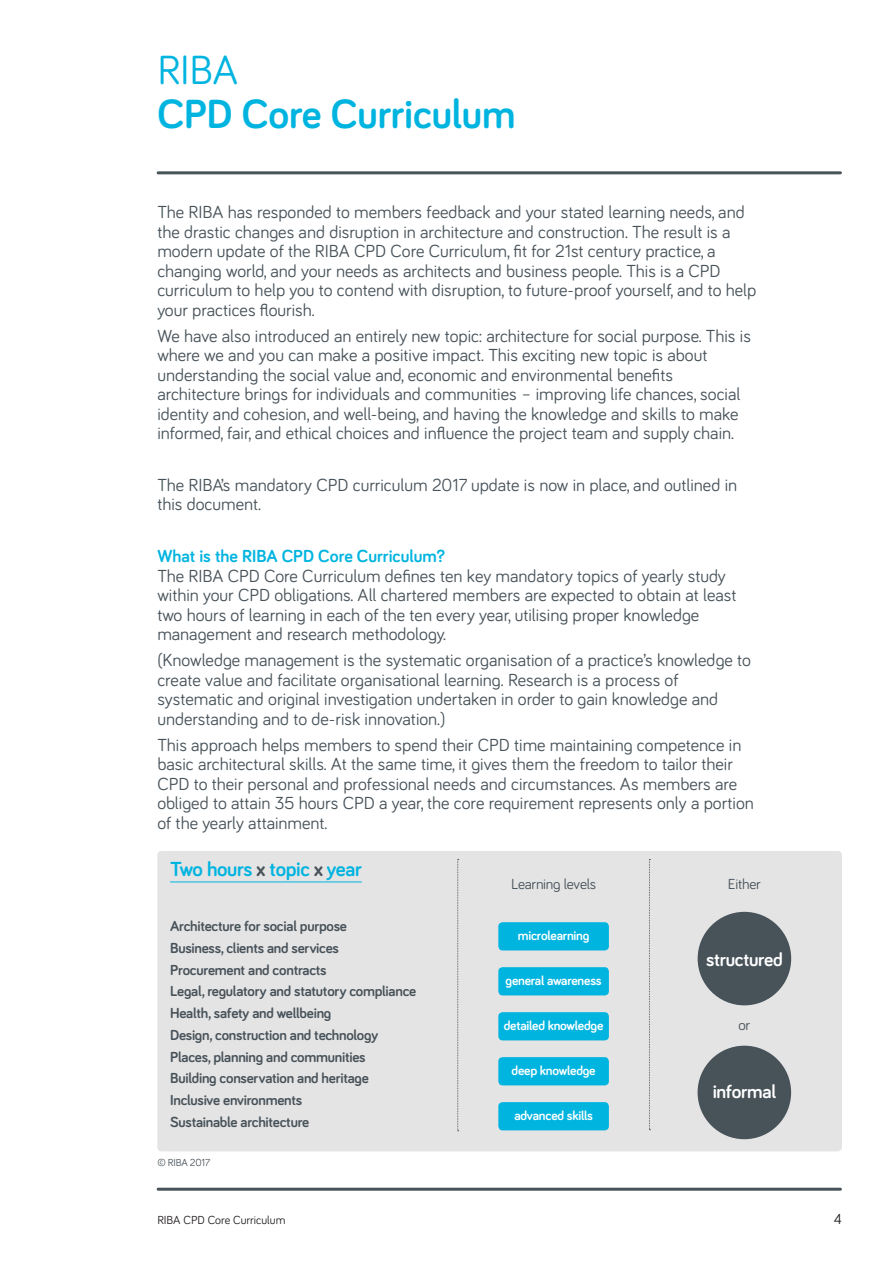
<style>
.page{position:relative;width:893px;height:1263px;background:#fff}
.page>*{position:absolute;margin:0;border:0;box-sizing:border-box;transform-origin:0 0}
.t1{font:700 42px "Bariol";letter-spacing:-.005em;color:#00b4e0}
.t2{font:42px "Bariol";color:#00b4e0}
.t3{font:700 21px "Bariol";letter-spacing:-.015em;color:#00b4e0}
.t4{font:700 19.5px "Bariol";letter-spacing:-.015em;color:#fff}
.t5{font:18px/19.5px "Bariol";color:#475259}
.t6{font:700 15px "Bariol";letter-spacing:-.015em;color:#475259}
.t7{font:15px "Bariol";letter-spacing:-.015em;color:#475259}
.t8{font:15px "Bariol";color:#231f20}
.t9{font:700 13.5px "Bariol";letter-spacing:-.015em;color:#fff}
.t10{font:12px "Bariol";color:#231f20}
.t11{font:10.5px "Bariol";letter-spacing:-.015em;color:#475259}
.s1{font-weight:700;color:#00b4e0}
.s2{color:#475259}
</style>
<div class="page">
<hr style="left:158px;top:171px;width:682px;height:3px;background:#475259">
<hr style="left:158px;top:1188px;width:682px;height:3px;background:#475259">
<div style="left:157px;top:851px;width:685px;height:300px;background:#e5e4e5;border-radius:4px"></div>
<hr style="left:170px;top:881px;width:192px;height:1px;background:#00b4e0">
<div style="left:698px;top:912px;width:93px;height:93px;background:#475259;border-radius:50%"></div>
<div style="left:698px;top:1046px;width:93px;height:93px;background:#475259;border-radius:50%"></div>
<div style="left:498px;top:922px;width:111px;height:28px;background:#00b4e0;border-radius:4px"></div>
<div style="left:498px;top:967px;width:111px;height:28px;background:#00b4e0;border-radius:4px"></div>
<div style="left:498px;top:1012px;width:111px;height:28px;background:#00b4e0;border-radius:4px"></div>
<div style="left:498px;top:1057px;width:111px;height:28px;background:#00b4e0;border-radius:4px"></div>
<div style="left:498px;top:1102px;width:111px;height:28px;background:#00b4e0;border-radius:4px"></div>
<svg style="left:457px;top:859px;width:2px;height:272px"></svg>
<svg style="left:649px;top:859px;width:1px;height:271px"></svg>
<p class="t2" style="left:157px;top:41px;width:82px">RIBA</p>
<p class="t1" style="left:157px;top:85px;width:360px">CPD Core Curriculum</p>
<p class="t5" style="left:157px;top:202px;width:600px">The RIBA has responded to members feedback and your stated learning needs, and the drastic changes and disruption in architecture and construction. The result is a modern update of the RIBA CPD Core Curriculum, fit for 21st century practice, a changing world, and your needs as architects and business people. This is a CPD curriculum to help you to contend with disruption, to future-proof yourself, and to help your practices flourish.</p>
<p class="t5" style="left:157px;top:325px;width:595px">We have also introduced an entirely new topic: architecture for social purpose. This is where we and you can make a positive impact. This exciting new topic is about understanding the social value and, economic and environmental benefits architecture brings for individuals and communities – improving life chances, social identity and cohesion, and well-being, and having the knowledge and skills to make informed, fair, and ethical choices and influence the project team and supply chain.</p>
<p class="t5" style="left:157px;top:474px;width:581px">The RIBA’s mandatory CPD curriculum 2017 update is now in place, and outlined in this document.</p>
<p class="t5" style="left:157px;top:546px;width:581px"><span class="s1">What is the RIBA CPD Core Curriculum?<br></span>The RIBA CPD Core Curriculum defines ten key mandatory topics of yearly study within your CPD obligations. All chartered members are expected to obtain at least two hours of learning in each of the ten every year, utilising proper knowledge management and research methodology.</p>
<p class="t5" style="left:157px;top:649px;width:595px">(Knowledge management is the systematic organisation of a practice’s knowledge to create value and facilitate organisational learning. Research is a process of systematic and original investigation undertaken in order to gain knowledge and understanding and to de-risk innovation.)</p>
<p class="t5" style="left:157px;top:734px;width:598px">This approach helps members to spend their CPD time maintaining competence in basic architectural skills. At the same time, it gives them the freedom to tailor their CPD to their personal and professional needs and circumstances. As members are obliged to attain 35 hours CPD a year, the core requirement represents only a portion of the yearly attainment.</p>
<p class="t3" style="left:170px;top:854px;width:193px">Two hours <span class="s2">x</span> topic <span class="s2">x</span> year</p>
<p class="t6" style="left:170px;top:916px;width:178px">Architecture for social purpose</p>
<p class="t6" style="left:170px;top:937px;width:170px">Business, clients and services</p>
<p class="t6" style="left:170px;top:959px;width:158px">Procurement and contracts</p>
<p class="t6" style="left:170px;top:981px;width:248px">Legal, regulatory and statutory compliance</p>
<p class="t6" style="left:170px;top:1003px;width:163px">Health, safety and wellbeing</p>
<p class="t6" style="left:170px;top:1024px;width:210px">Design, construction and technology</p>
<p class="t6" style="left:170px;top:1046px;width:197px">Places, planning and communities</p>
<p class="t6" style="left:170px;top:1068px;width:200px">Building conservation and heritage</p>
<p class="t6" style="left:170px;top:1090px;width:134px">Inclusive environments</p>
<p class="t6" style="left:170px;top:1111px;width:141px">Sustainable architecture</p>
<p class="t11" style="left:157px;top:1155px;width:54px">© RIBA 2017</p>
<p class="t7" style="left:511px;top:874px;width:87px">Learning levels</p>
<p class="t9" style="left:518px;top:926px;width:73px">microlearning</p>
<p class="t9" style="left:506px;top:971px;width:97px">general awareness</p>
<p class="t9" style="left:504px;top:1016px;width:101px">detailed knowledge</p>
<p class="t9" style="left:512px;top:1061px;width:86px">deep knowledge</p>
<p class="t9" style="left:514px;top:1106px;width:80px">advanced skills</p>
<p class="t7" style="left:728px;top:874px;width:34px">Either</p>
<p class="t4" style="left:706px;top:946px;width:78px">structured</p>
<p class="t7" style="left:738px;top:1014px;width:13px">or</p>
<p class="t4" style="left:713px;top:1078px;width:65px">informal</p>
<p class="t10" style="left:157px;top:1211px;width:130px">RIBA CPD Core Curriculum</p>
<p class="t8" style="left:834px;top:1208px;width:10px">4</p>
</div>
